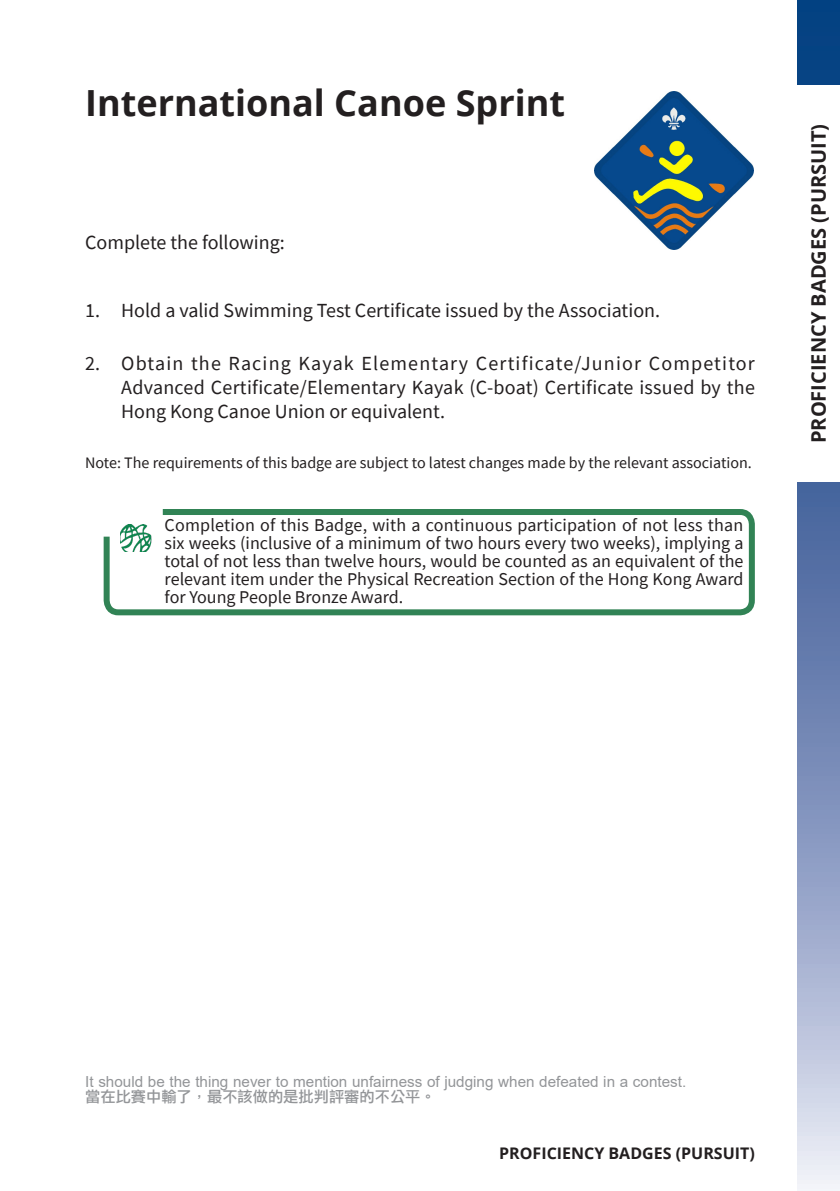
<style>
.page{position:relative;width:840px;height:1191px;background:#fff}
.page>*{position:absolute;margin:0;border:0;box-sizing:border-box;transform-origin:0 0}
.Section_Title{font:700 36px "Open Sans";color:#231f20}
.Complete_the_followi{font:20px/24px "Source Sans Pro";color:#231f20;text-align:justify}
.t1{font:700 20px "Open Sans";color:#231f20}
.AYP_Box_Text{font:18px/18px "Source Sans Pro";color:#231f20;text-align:justify}
.Note{font:16px "Source Sans Pro";color:#231f20}
.t2{font:700 16px "Open Sans";color:#231f20}
.TOC_Chapter{font:15.2px "Arial";color:#939598}
.TOC_Chapter-2{font:15.2px "DF Li Hei Std W5";color:#939598}
</style>
<div class="page">
<svg style="left:797px;top:0;width:42px;height:1191px"></svg>
<div style="left:789px;top:85px;width:50px;height:397px;background:#fff"></div>
<img style="left:594px;top:91px;width:158px;height:158px">
<svg style="left:103px;top:509px;width:652px;height:107px"></svg>
<img style="left:120px;top:525px;width:32px;height:26px">
<p class="Section_Title" style="left:85px;top:77px;width:481px">International Canoe Sprint</p>
<p class="Complete_the_followi" style="left:85px;top:230px;width:201px">Complete the following:</p>
<p class="Complete_the_followi" style="left:85px;top:298px;width:576px">1. Hold a valid Swimming Test Certificate issued by the Association.</p>
<p class="Complete_the_followi" style="left:121px;top:351px;width:635px;text-indent:-36px">2. Obtain the Racing Kayak Elementary Certificate/Junior Competitor Advanced Certificate/Elementary Kayak (C-boat) Certificate issued by the Hong Kong Canoe Union or equivalent.</p>
<p class="Note" style="left:85px;top:452px;width:667px">Note: The requirements of this badge are subject to latest changes made by the relevant association.</p>
<p class="AYP_Box_Text" style="left:164px;top:516px;width:580px">Completion of this Badge, with a continuous participation of not less than six weeks (inclusive of a minimum of two hours every two weeks), implying a total of not less than twelve hours, would be counted as an equivalent of the relevant item under the Physical Recreation Section of the Hong Kong Award for Young People Bronze Award.</p>
<p class="t1" style="left:804px;top:443px;width:321px;rotate:-90deg">PROFICIENCY BADGES (PURSUIT)</p>
<p class="TOC_Chapter" style="left:85px;top:1071px;width:602px">It should be the thing never to mention unfairness of judging when defeated in a contest.</p>
<p class="TOC_Chapter-2" style="left:85px;top:1088px;width:352px">當在比賽中輸了，最不該做的是批判評審的不公平。</p>
<p class="t2" style="left:499px;top:1141px;width:257px">PROFICIENCY BADGES (PURSUIT)</p>
</div>
